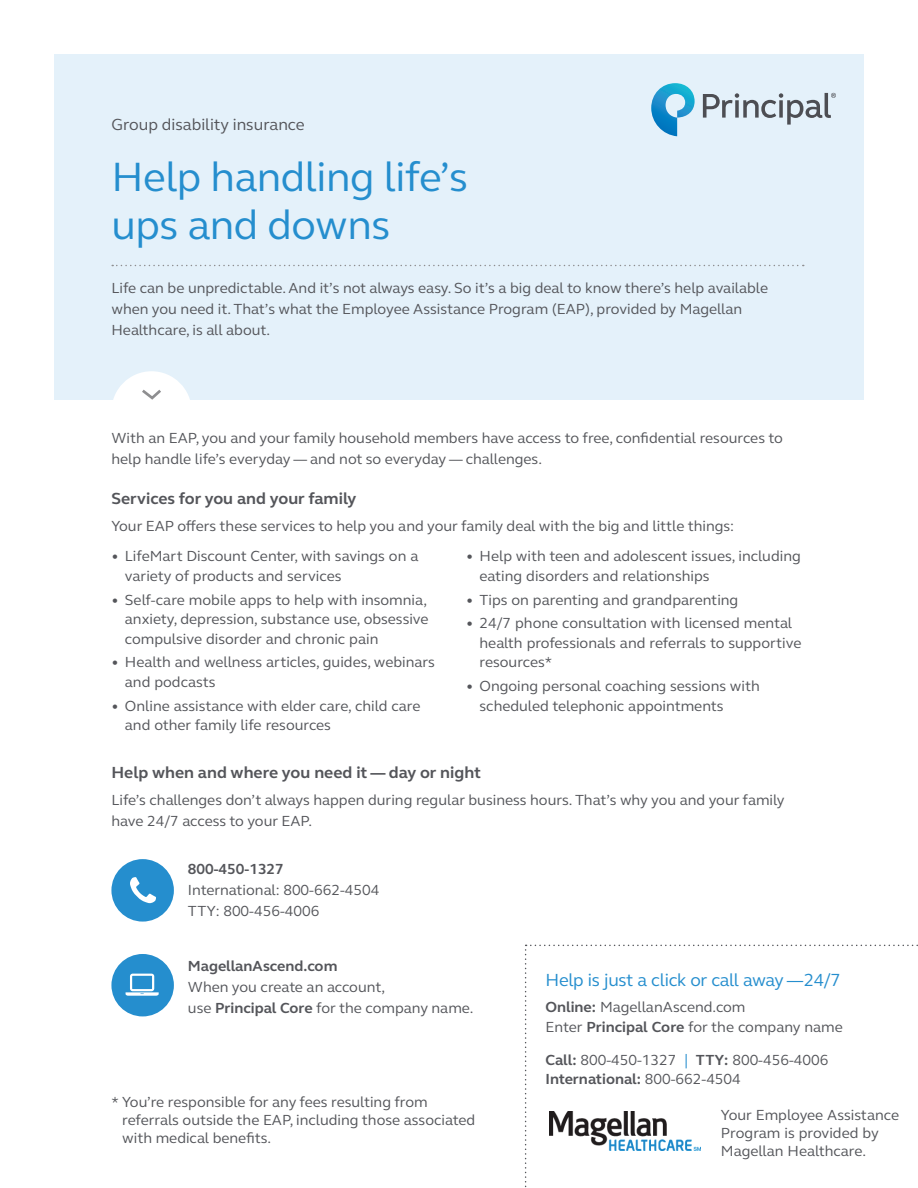
<style>
.page{position:relative;width:918px;height:1188px;background:#fff}
.page>*{position:absolute;margin:0;border:0;box-sizing:border-box;transform-origin:0 0}
.t1{font:42px/48px "FS Elliot Pro";letter-spacing:-.01em;color:#258ece}
.t2{font:18px "FS Elliot Pro";letter-spacing:-.015em;color:#258ece}
.t3{font:700 16.5px "FS Elliot Pro";color:#54555a}
.t4{font:16.5px "FS Elliot Pro";color:#54555a}
.t5{font:15px/19.5px "FS Elliot Pro";color:#54555a}
.t6{font:700 15px "FS Elliot Pro";color:#54555a}
.s1{font-weight:700}
.s2{color:#258ece}
</style>
<div class="page">
<div style="left:54px;top:54px;width:810px;height:345px;background:#e4f1fa"></div>
<svg style="left:112px;top:265px;width:692px;height:1px"></svg>
<div style="left:111px;top:371px;width:81px;height:81px;background:#fff;border-radius:50%"></div>
<svg style="left:142px;top:389px;width:19px;height:11px"></svg>
<div style="left:111px;top:859px;width:63px;height:63px;background:#258ece;border-radius:50%"></div>
<svg style="left:130px;top:877px;width:26px;height:26px"></svg>
<div style="left:111px;top:954px;width:63px;height:62px;background:#258ece;border-radius:50%"></div>
<svg style="left:126px;top:974px;width:33px;height:22px"></svg>
<svg style="left:525px;top:945px;width:393px;height:243px"></svg>
<img style="left:549px;top:1112px;width:151px;height:38px">
<svg style="left:651px;top:83px;width:44px;height:53px"></svg>
<svg style="left:703px;top:93px;width:133px;height:32px"></svg>
<p class="t4" style="left:111px;top:113px;width:195px">Group disability insurance</p>
<h1 class="t1" style="left:111px;top:152px;width:358px">Help handling life’s ups and downs</h1>
<p class="t5" style="left:111px;top:277px;width:658px;line-height:21px">Life can be unpredictable. And it’s not always easy. So it’s a big deal to know there’s help available when you need it. That’s what the Employee Assistance Program (EAP), provided by Magellan<br>Healthcare, is all about.</p>
<p class="t5" style="left:111px;top:427px;width:673px;line-height:21px">With an EAP, you and your family household members have access to free, confidential resources to help handle life’s everyday — and not so everyday — challenges.</p>
<p class="t3" style="left:111px;top:487px;width:246px">Services for you and your family</p>
<p class="t5" style="left:111px;top:516px;width:624px">Your EAP offers these services to help you and your family deal with the big and little things:</p>
<p class="t5" style="left:125px;top:546px;width:295px;text-indent:-14px"><span class="s1">•</span> LifeMart Discount Center, with savings on a variety of products and services</p>
<p class="t5" style="left:125px;top:589px;width:305px;text-align:justify;text-indent:-14px"><span class="s1">•</span> Self-care mobile apps to help with insomnia, anxiety, depression, substance use, obsessive compulsive disorder and chronic pain</p>
<p class="t5" style="left:125px;top:652px;width:312px;text-indent:-14px"><span class="s1">•</span> Health and wellness articles, guides, webinars and podcasts</p>
<p class="t5" style="left:125px;top:696px;width:297px;text-indent:-14px"><span class="s1">•</span> Online assistance with elder care, child care and other family life resources</p>
<p class="t5" style="left:480px;top:546px;width:323px;text-indent:-14px"><span class="s1">•</span> Help with teen and adolescent issues, including eating disorders and relationships</p>
<p class="t5" style="left:466px;top:589px;width:274px"><span class="s1">•</span> Tips on parenting and grandparenting</p>
<p class="t5" style="left:480px;top:613px;width:323px;text-indent:-14px"><span class="s1">•</span> 24/7 phone consultation with licensed mental health professionals and referrals to supportive resources*</p>
<p class="t5" style="left:480px;top:676px;width:282px;text-indent:-14px"><span class="s1">•</span> Ongoing personal coaching sessions with scheduled telephonic appointments</p>
<p class="t3" style="left:111px;top:761px;width:371px">Help when and where you need it — day or night</p>
<p class="t5" style="left:111px;top:789px;width:675px;line-height:21px">Life’s challenges don’t always happen during regular business hours. That’s why you and your family have 24/7 access to your EAP.</p>
<p class="t6" style="left:188px;top:859px;width:97px">800-450-1327</p>
<p class="t5" style="left:188px;top:879px;width:193px;line-height:21px">International: 800-662-4504<br>TTY: 800-456-4006</p>
<p class="t6" style="left:188px;top:956px;width:151px">MagellanAscend.com</p>
<p class="t5" style="left:188px;top:976px;width:287px;line-height:21px">When you create an account,<br>use <span class="s1">Principal Core</span> for the company name.</p>
<p class="t2" style="left:545px;top:968px;width:297px">Help is just a click or call away —24/7</p>
<p class="t5" style="left:545px;top:997px;width:299px"><span class="s1">Online:</span> MagellanAscend.com<br>Enter <span class="s1">Principal Core</span> for the company name</p>
<p class="t5" style="left:545px;top:1050px;width:284px"><span class="s1">Call:</span> 800-450-1327 <span class="s2">|</span> <span class="s1">TTY:</span> 800-456-4006<br><span class="s1">International:</span> 800-662-4504</p>
<p class="t5" style="left:721px;top:1106px;width:180px;line-height:18px">Your Employee Assistance<br>Program is provided by<br>Magellan Healthcare.</p>
<p class="t5" style="left:122px;top:1092px;width:354px;line-height:18px;text-indent:-11px">* You’re responsible for any fees resulting from referrals outside the EAP, including those associated with medical benefits.</p>
</div>
